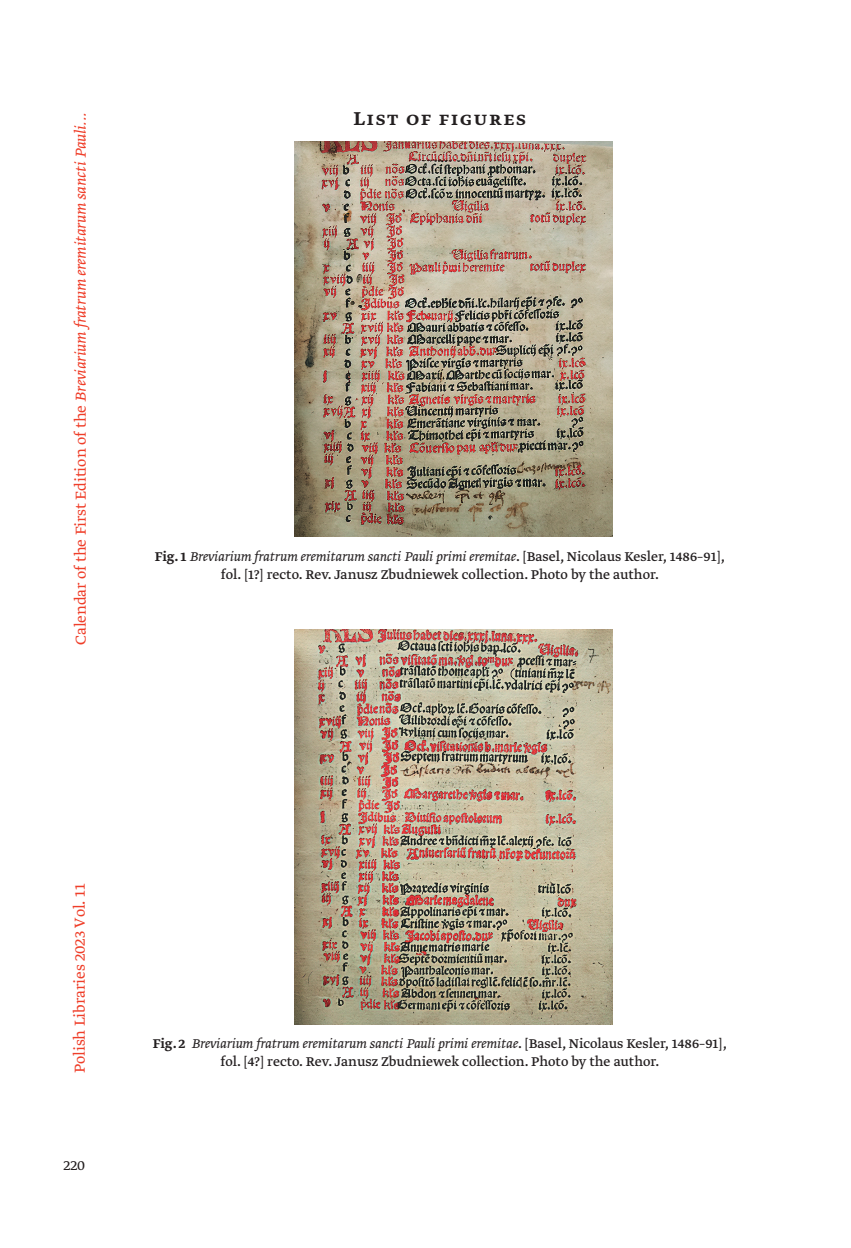
<style>
.page{position:relative;width:851px;height:1248px;background:#fff}
.page>*{position:absolute;margin:0;border:0;box-sizing:border-box;transform-origin:0 0}
.Srodtytul{font:500 22px "Greta Text Pro";letter-spacing:.07em;color:#231f20}
.t1{font:17px "Greta Text Pro Light Ita Plus";letter-spacing:-.005em;color:#ef3e29}
.t2{font:17px "Greta Text Pro Light Plus";color:#ef3e29}
.t3{font:16px "Greta Text Pro Light Plus";color:#231f20}
.Podpis_Foto{font:15px/18px "Greta Text Pro";color:#231f20;text-align:center}
.s1{font-family:"Greta Text Pro Light Plus"}
.s2{font-weight:500}
.s3{font-family:"Greta Text Pro Light Ita Plus"}
</style>
<div class="page">
<img style="left:295px;top:142px;width:317px;height:394px">
<img style="left:295px;top:629px;width:317px;height:394px">
<p class="t1" style="left:71px;top:645px;width:533px;rotate:-90deg"><span class="s1">Calendar of the First Edition of the</span> Breviarium fratrum eremitarum sancti Pauli...</p>
<p class="Srodtytul" style="left:353px;top:104px;width:174px">List of figures</p>
<p class="Podpis_Foto" style="left:155px;top:548px;width:571px"><span class="s2">Fig. 1</span> <span class="s3">Breviarium fratrum eremitarum sancti Pauli primi eremitae</span>. [Basel, Nicolaus Kesler, 1486–91], fol. [1?] recto. Rev. Janusz Zbudniewek collection. Photo by the author.</p>
<p class="t2" style="left:69px;top:1072px;width:191px;rotate:-90deg">Polish Libraries 2023 Vol. 11</p>
<p class="t3" style="left:64px;top:1155px;width:23px">220</p>
<p class="Podpis_Foto" style="left:153px;top:1034px;width:575px"><span class="s2">Fig. 2</span> <span class="s3">Breviarium fratrum eremitarum sancti Pauli primi eremitae</span>. [Basel, Nicolaus Kesler, 1486–91], fol. [4?] recto. Rev. Janusz Zbudniewek collection. Photo by the author.</p>
</div>
